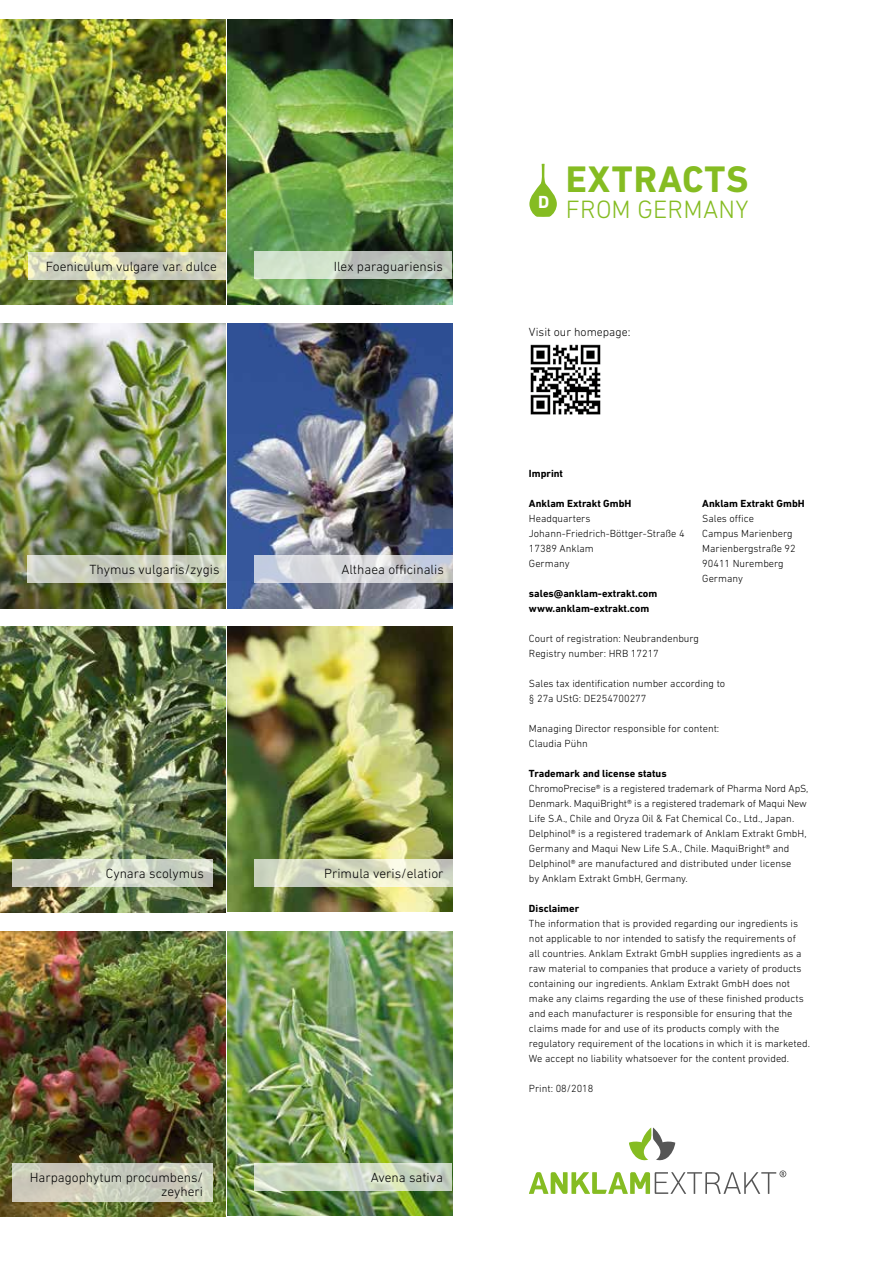
<style>
.page{position:relative;width:893px;height:1263px;background:#fff}
.page>*{position:absolute;margin:0;border:0;box-sizing:border-box;transform-origin:0 0}
.t1{font:700 37.65px "DIN Next LT Pro";letter-spacing:.025em;color:#85bc22}
.t2{font:300 25.5px "DIN Next LT Pro";letter-spacing:.01em;color:#85bc22}
.t3{font:300 13.5px "DIN Next LT Pro";color:#000}
.t4{font:300 12px "DIN Next LT Pro";color:#000}
.t5{font:300 10.5px/15px "DIN Next LT Pro";color:#000}
.t6{font:700 10.5px/15px "DIN Next LT Pro";color:#000}
</style>
<div class="page">
<img style="left:530px;top:344px;width:71px;height:71px">
<svg style="left:529px;top:164px;width:28px;height:53px"></svg>
<img style="left:0;top:931px;width:225px;height:285px">
<svg style="left:13px;top:1163px;width:200px;height:39px;fill:#cbcbbb"></svg>
<img style="left:227px;top:931px;width:225px;height:285px">
<svg style="left:254px;top:1163px;width:198px;height:28px"></svg>
<img style="left:0;top:627px;width:225px;height:285px">
<svg style="left:12px;top:859px;width:201px;height:27px"></svg>
<img style="left:227px;top:19px;width:225px;height:285px">
<svg style="left:254px;top:252px;width:198px;height:27px"></svg>
<img style="left:0;top:20px;width:225px;height:284px">
<svg style="left:28px;top:252px;width:197px;height:27px"></svg>
<img style="left:0;top:323px;width:225px;height:285px">
<svg style="left:28px;top:555px;width:198px;height:28px;fill:#cacebe"></svg>
<img style="left:227px;top:627px;width:225px;height:285px">
<svg style="left:254px;top:859px;width:199px;height:27px"></svg>
<svg style="left:529px;top:1127px;width:257px;height:67px"></svg>
<img style="left:227px;top:323px;width:226px;height:285px">
<svg style="left:254px;top:556px;width:199px;height:27px"></svg>
<p class="t3" style="left:46px;top:259px;width:173px">Foeniculum vulgare var. dulce</p>
<p class="t3" style="left:334px;top:258px;width:111px">Ilex paraguariensis</p>
<p class="t3" style="left:90px;top:562px;width:131px">Thymus vulgaris/zygis</p>
<p class="t3" style="left:341px;top:562px;width:104px">Althaea officinalis</p>
<p class="t3" style="left:106px;top:866px;width:100px">Cynara scolymus</p>
<p class="t3" style="left:324px;top:866px;width:121px">Primula veris/elatior</p>
<p class="t3" style="left:30px;top:1170px;width:175px">Harpagophytum procumbens/</p>
<p class="t3" style="left:371px;top:1170px;width:74px">Avena sativa</p>
<p class="t3" style="left:161px;top:1183px;width:43px">zeyheri</p>
<h1 class="t1" style="left:538px;top:157px;width:212px"><sub>D</sub> EXTRACTS</h1>
<h2 class="t2" style="left:566px;top:194px;width:184px">FROM GERMANY</h2>
<p class="t4" style="left:529px;top:325px;width:103px">Visit our homepage:</p>
<p class="t6" style="left:529px;top:466px;width:36px">Imprint</p>
<p class="t6" style="left:529px;top:496px;width:104px">Anklam Extrakt GmbH</p>
<p class="t5" style="left:529px;top:510px;width:157px">Headquarters<br>Johann-Friedrich-Böttger-Straße 4<br>17389 Anklam<br>Germany</p>
<p class="t6" style="left:529px;top:586px;width:130px">sales@anklam-extrakt.com www.anklam-extrakt.com</p>
<p class="t5" style="left:529px;top:630px;width:171px">Court of registration: Neubrandenburg<br>Registry number: HRB 17217</p>
<p class="t5" style="left:529px;top:675px;width:198px">Sales tax identification number according to § 27a UStG: DE254700277</p>
<p class="t5" style="left:529px;top:720px;width:192px">Managing Director responsible for content:<br>Claudia Pühn</p>
<p class="t6" style="left:529px;top:766px;width:139px">Trademark and license status</p>
<p class="t5" style="left:529px;top:781px;width:281px">ChromoPrecise® is a registered trademark of Pharma Nord ApS, Denmark. MaquiBright® is a registered trademark of Maqui New Life S.A., Chile and Oryza Oil &amp; Fat Chemical Co., Ltd., Japan.<br>Delphinol® is a registered trademark of Anklam Extrakt GmbH, Germany and Maqui New Life S.A., Chile. MaquiBright® and Delphinol® are manufactured and distributed under license<br>by Anklam Extrakt GmbH, Germany.</p>
<p class="t6" style="left:529px;top:901px;width:52px">Disclaimer</p>
<p class="t5" style="left:529px;top:916px;width:282px">The information that is provided regarding our ingredients is not applicable to nor intended to satisfy the requirements of<br>all countries. Anklam Extrakt GmbH supplies ingredients as a raw material to companies that produce a variety of products containing our ingredients. Anklam Extrakt GmbH does not make any claims regarding the use of these finished products and each manufacturer is responsible for ensuring that the claims made for and use of its products comply with the regulatory requirement of the locations in which it is marketed.<br>We accept no liability whatsoever for the content provided.</p>
<p class="t5" style="left:529px;top:1081px;width:66px">Print: 08/2018</p>
<p class="t6" style="left:702px;top:496px;width:104px">Anklam Extrakt GmbH</p>
<p class="t5" style="left:702px;top:510px;width:95px">Sales office<br>Campus Marienberg<br>Marienbergstraße 92<br>90411 Nuremberg<br>Germany</p>
</div>
